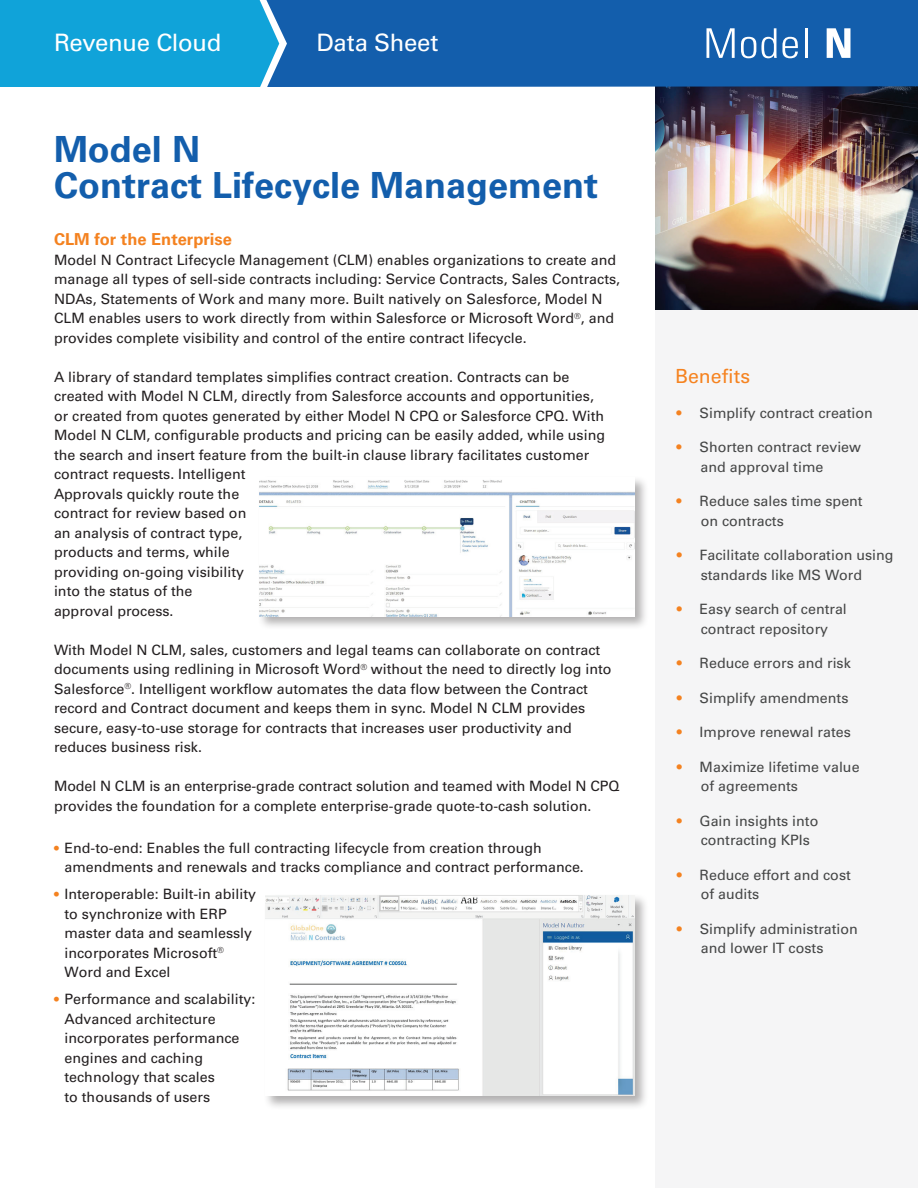
<style>
.page{position:relative;width:918px;height:1188px;background:#fff}
.page>*{position:absolute;margin:0;border:0;box-sizing:border-box;transform-origin:0 0}
.t1{font:700 36px/36px "Univers LT Std";color:#135eac}
.t2{font:24px "Univers LT Std";letter-spacing:-.015em;color:#fff}
.t3{font:19.5px "Univers LT Std";color:#f58320}
.t4{font:700 16.5px "Univers LT Std";color:#f48220}
.t5{font:14.25px/19.5px "Univers LT Std";color:#231f20}
.t6{font:14.25px/19.5px "Univers LT Std";color:#454646}
.s1{font-size:13.5px;color:#f48220}
.s2{color:#f48220}
</style>
<div class="page">
<div style="left:656px;top:87px;width:262px;height:1101px;background:#f5f5f6"></div>
<img style="left:656px;top:87px;width:262px;height:222px">
<div style="left:257px;top:475px;width:392px;height:156px;background:#231f20;opacity:.35"></div>
<img style="left:260px;top:477px;width:375px;height:139px">
<div style="left:263px;top:893px;width:386px;height:217px;background:#231f20;opacity:.35"></div>
<img style="left:265px;top:896px;width:370px;height:200px">
<div style="left:279px;top:0;width:639px;height:87px;background:#135eac"></div>
<div style="left:0;top:0;width:279px;height:87px;background:#10a3d9"></div>
<svg style="left:706px;top:28px;width:29px;height:30px"></svg>
<svg style="left:741px;top:28px;width:57px;height:30px"></svg>
<hr style="left:805px;top:28px;width:2px;height:30px;background:#fff">
<svg style="left:827px;top:28px;width:23px;height:30px"></svg>
<h2 class="t2" style="left:54px;top:28px;width:169px">Revenue Cloud</h2>
<h2 class="t2" style="left:316px;top:28px;width:124px">Data Sheet</h2>
<h1 class="t1" style="left:54px;top:131px;width:546px">Model N<br>Contract Lifecycle Management</h1>
<p class="t4" style="left:54px;top:230px;width:179px">CLM for the Enterprise</p>
<p class="t5" style="left:54px;top:250px;width:568px">Model N Contract Lifecycle Management (CLM) enables organizations to create and manage all types of sell-side contracts including: Service Contracts, Sales Contracts, NDAs, Statements of Work and many more. Built natively on Salesforce, Model N CLM enables users to work directly from within Salesforce or Microsoft Word<sup>®</sup>, and provides complete visibility and control of the entire contract lifecycle.</p>
<p class="t5" style="left:54px;top:367px;width:553px">A library of standard templates simplifies contract creation. Contracts can be created with Model N CLM, directly from Salesforce accounts and opportunities, or created from quotes generated by either Model N CPQ or Salesforce CPQ. With Model N CLM, configurable products and pricing can be easily added, while using the search and insert feature from the built-in clause library facilitates customer contract requests. Intelligent<br>Approvals quickly route the<br>contract for review based on<br>an analysis of contract type,<br>products and terms, while<br>providing on-going visibility<br>into the status of the<br>approval process.</p>
<p class="t5" style="left:54px;top:640px;width:559px">With Model N CLM, sales, customers and legal teams can collaborate on contract documents using redlining in Microsoft Word<sup>®</sup> without the need to directly log into Salesforce<sup>®</sup>. Intelligent workflow automates the data flow between the Contract record and Contract document and keeps them in sync. Model N CLM provides secure, easy-to-use storage for contracts that increases user productivity and reduces business risk.</p>
<p class="t5" style="left:54px;top:777px;width:567px">Model N CLM is an enterprise-grade contract solution and teamed with Model N CPQ provides the foundation for a complete enterprise-grade quote-to-cash solution.</p>
<p class="t5" style="left:64px;top:838px;width:521px;text-indent:-10px"><span class="s1">•</span> End-to-end: Enables the full contracting lifecycle from creation through amendments and renewals and tracks compliance and contract performance.</p>
<p class="t5" style="left:64px;top:885px;width:193px;text-indent:-10px"><span class="s1">•</span> Interoperable: Built-in ability to synchronize with ERP master data and seamlessly incorporates Microsoft<sup>®<br></sup>Word and Excel</p>
<p class="t5" style="left:64px;top:990px;width:192px;text-indent:-10px"><span class="s1">•</span> Performance and scalability:<br>Advanced architecture incorporates performance engines and caching technology that scales<br>to thousands of users</p>
<h3 class="t3" style="left:675px;top:365px;width:77px">Benefits</h3>
<p class="t6" style="left:677px;top:403px;width:198px"><span class="s2">•</span> Simplify contract creation</p>
<p class="t6" style="left:701px;top:437px;width:162px;text-indent:-24px"><span class="s2">•</span> Shorten contract review and approval time</p>
<p class="t6" style="left:701px;top:491px;width:164px;text-indent:-24px"><span class="s2">•</span> Reduce sales time spent on contracts</p>
<p class="t6" style="left:677px;top:545px;width:218px;text-align:center"><span class="s2">•</span> Facilitate collaboration using standards like MS Word</p>
<p class="t6" style="left:677px;top:599px;width:172px;text-align:center"><span class="s2">•</span> Easy search of central contract repository</p>
<p class="t6" style="left:677px;top:653px;width:176px"><span class="s2">•</span> Reduce errors and risk</p>
<p class="t6" style="left:677px;top:688px;width:173px"><span class="s2">•</span> Simplify amendments</p>
<p class="t6" style="left:677px;top:722px;width:176px"><span class="s2">•</span> Improve renewal rates</p>
<p class="t6" style="left:701px;top:757px;width:160px;text-indent:-24px"><span class="s2">•</span> Maximize lifetime value of agreements</p>
<p class="t6" style="left:701px;top:811px;width:119px;text-indent:-24px"><span class="s2">•</span> Gain insights into contracting KPIs</p>
<p class="t6" style="left:701px;top:865px;width:152px;text-indent:-24px"><span class="s2">•</span> Reduce effort and cost of audits</p>
<p class="t6" style="left:701px;top:919px;width:159px;text-indent:-24px"><span class="s2">•</span> Simplify administration and lower IT costs</p>
</div>
